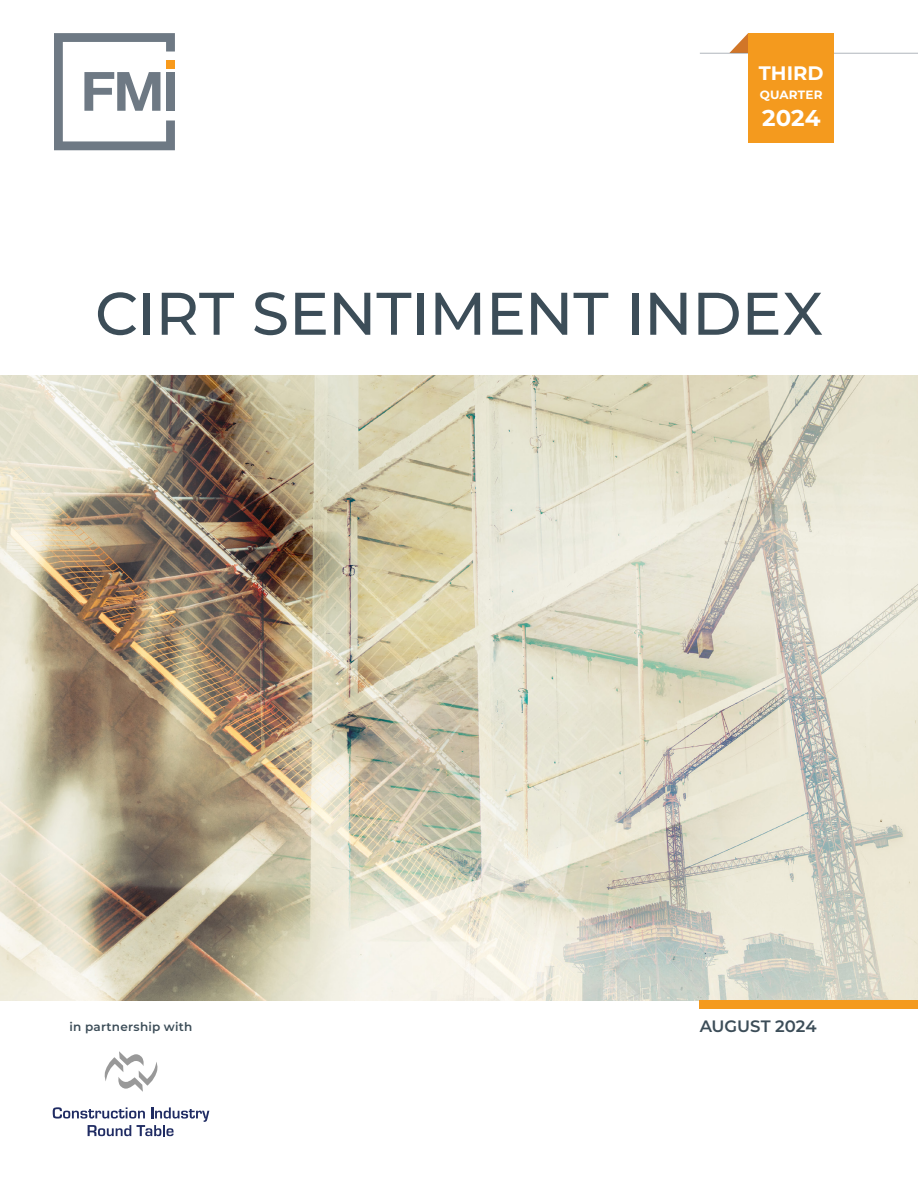
<style>
.page{position:relative;width:918px;height:1188px;background:#fff}
.page>*{position:absolute;margin:0;border:0;box-sizing:border-box;transform-origin:0 0}
.SUB{font:500 60px "Montserrat";letter-spacing:-.01em;color:#3c4d58}
.SUB-2{font:700 22.95px "Montserrat";color:#fff}
.SUB-3{font:700 19.5px "Montserrat";color:#fff}
.SUB-4{font:600 16.5px "Montserrat";color:#3c4d58}
.SUB-5{font:600 12px "Montserrat";letter-spacing:.02em;color:#3c4d58}
.SUB-6{font:700 12px "Montserrat";letter-spacing:.015em;color:#fff}
</style>
<div class="page">
<img style="left:0;top:375px;width:918px;height:625px">
<div style="left:700px;top:1000px;width:218px;height:9px;background:#f49a1e"></div>
<svg style="left:729px;top:33px;width:20px;height:20px"></svg>
<hr style="left:700px;top:53px;width:218px;height:1px;background:#6e7984">
<div style="left:749px;top:33px;width:85px;height:110px;background:#f49a1e"></div>
<svg style="left:54px;top:33px;width:121px;height:117px"></svg>
<div style="left:166px;top:72px;width:9px;height:39px;background:#6e7984"></div>
<div style="left:166px;top:60px;width:9px;height:9px;background:#f89a1c"></div>
<svg style="left:53px;top:1107px;width:156px;height:29px"></svg>
<svg style="left:104px;top:1051px;width:54px;height:41px"></svg>
<p class="SUB-3" style="left:759px;top:59px;width:66px">THIRD</p>
<p class="SUB-6" style="left:760px;top:86px;width:64px">QUARTER</p>
<p class="SUB-2" style="left:762px;top:101px;width:60px">2024</p>
<p class="SUB" style="left:95px;top:272px;width:729px">CIRT SENTIMENT INDEX</p>
<p class="SUB-5" style="left:70px;top:1019px;width:124px">in partnership with</p>
<p class="SUB-4" style="left:700px;top:1014px;width:118px">AUGUST 2024</p>
</div>
